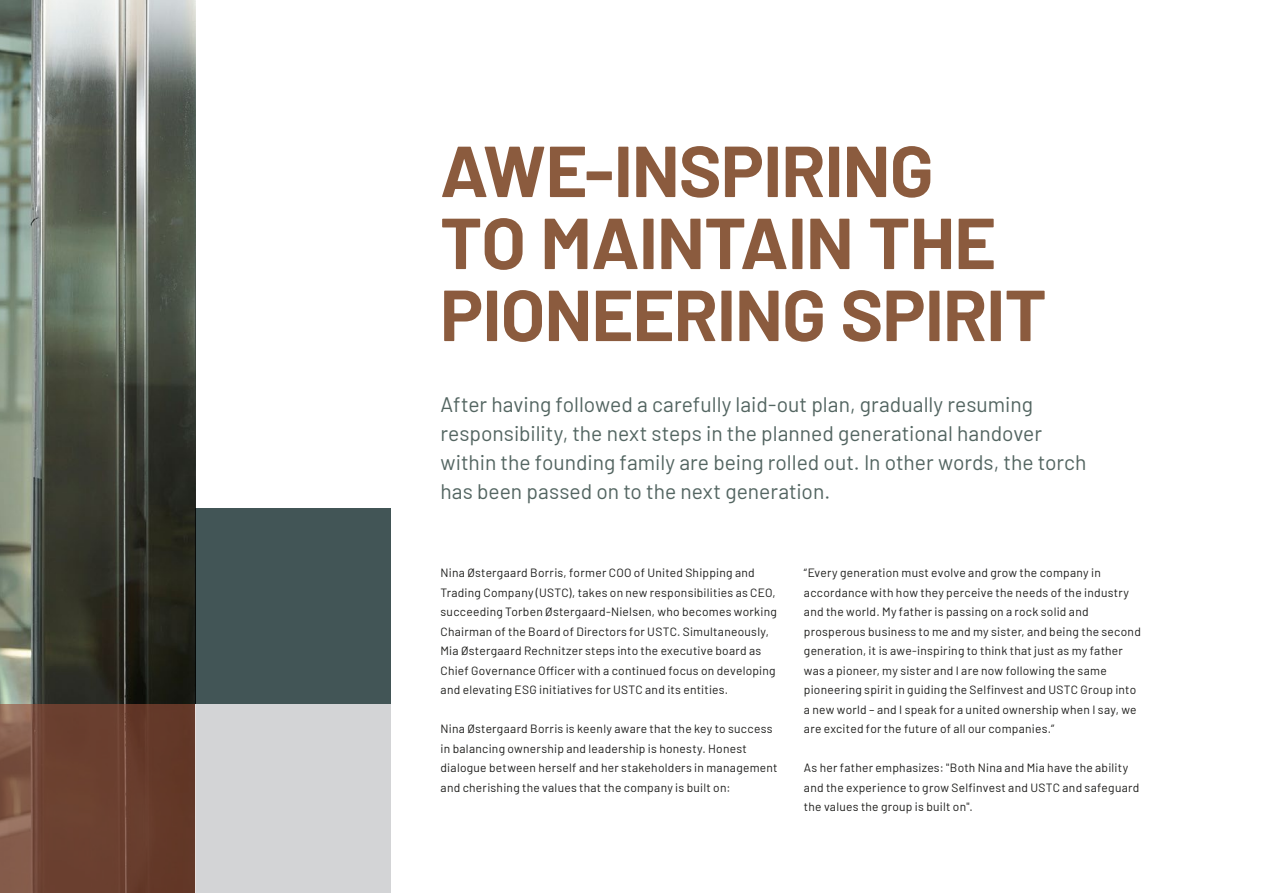
<style>
.page{position:relative;width:1263px;height:893px;background:#fff}
.page>*{position:absolute;margin:0;border:0;box-sizing:border-box;transform-origin:0 0}
.t1{font:700 72px/72px "Barlow";letter-spacing:-.01em;color:#8b5b3e}
.t2{font:21px/29.2px "Barlow";color:#536561}
.t3{font:12px/19.5px "Barlow";letter-spacing:.02em;color:#1d1d1b}
</style>
<div class="page">
<img style="left:0;top:0;width:196px;height:704px">
<svg style="left:0;top:704px;width:196px;height:189px;background:#6e4433"></svg>
<div style="left:196px;top:704px;width:195px;height:189px;background:#d3d4d6"></div>
<div style="left:196px;top:509px;width:195px;height:195px;background:#425556"></div>
<h1 class="t1" style="left:440px;top:130px;width:608px">AWE-INSPIRING<br>TO MAINTAIN THE<br>PIONEERING SPIRIT</h1>
<p class="t2" style="left:441px;top:388px;width:647px">After having followed a carefully laid-out plan, gradually resuming responsibility, the next steps in the planned generational handover within the founding family are being rolled out. In other words, the torch has been passed on to the next generation.</p>
<p class="t3" style="left:441px;top:562px;width:338px">Nina Østergaard Borris, former COO of United Shipping and Trading Company (USTC), takes on new responsibilities as CEO, succeeding Torben Østergaard-Nielsen, who becomes working Chairman of the Board of Directors for USTC. Simultaneously, Mia Østergaard Rechnitzer steps into the executive board as Chief Governance Officer with a continued focus on developing and elevating ESG initiatives for USTC and its entities.</p>
<p class="t3" style="left:441px;top:718px;width:339px">Nina Østergaard Borris is keenly aware that the key to success in balancing ownership and leadership is honesty. Honest dialogue between herself and her stakeholders in management and cherishing the values that the company is built on:</p>
<p class="t3" style="left:804px;top:562px;width:338px">“Every generation must evolve and grow the company in accordance with how they perceive the needs of the industry and the world. My father is passing on a rock solid and prosperous business to me and my sister, and being the second generation, it is awe-inspiring to think that just as my father was a pioneer, my sister and I are now following the same pioneering spirit in guiding the Selfinvest and USTC Group into a new world – and I speak for a united ownership when I say, we are excited for the future of all our companies.”</p>
<p class="t3" style="left:804px;top:757px;width:337px">As her father emphasizes: "Both Nina and Mia have the ability and the experience to grow Selfinvest and USTC and safeguard the values the group is built on".</p>
</div>
